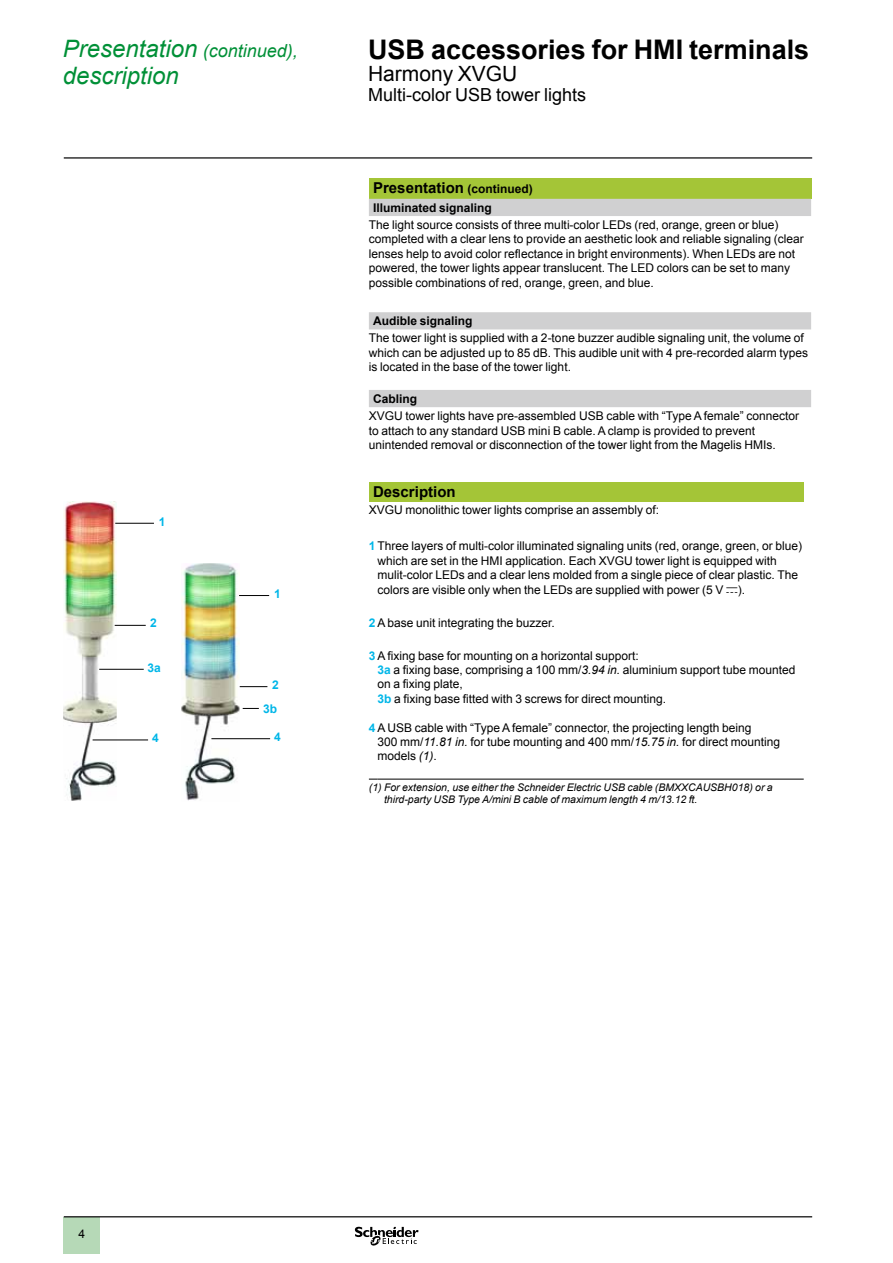
<style>
.page{position:relative;width:893px;height:1263px;background:#fff}
.page>*{position:absolute;margin:0;border:0;box-sizing:border-box;transform-origin:0 0}
.t1{font:700 27px "Arial";color:#000}
.t2{font:italic 24px/27px "Arial";color:#009037}
.t3{font:21px "Arial";color:#000}
.t4{font:18px "Arial";color:#000}
.t5{font:700 15px "Arial";color:#000}
.t6{font:12px/14.4px "Arial";color:#000}
.t7{font:700 12px "Arial";color:#000}
.t8{font:700 12px/23.4px "Arial";color:#00b6e8;text-align:right}
.t9{font:italic 10.5px/12px "Arial";color:#000}
.s1{font-size:18px}
.s2{font-size:12px}
.s3{font-weight:700;color:#00b6e8}
.s4{font-family:"Graph Schneider"}
.s5{font-style:italic}
</style>
<div class="page">
<hr style="left:64px;top:157px;width:748px;height:2px;background:#000">
<div style="left:64px;top:1217px;width:36px;height:37px;background:#b6d9b7"></div>
<hr style="left:64px;top:1216px;width:748px;height:1px;background:#000">
<svg style="left:355px;top:1226px;width:64px;height:20px"></svg>
<div style="left:369px;top:178px;width:442px;height:21px;background:#a4c537"></div>
<svg style="left:369px;top:199px;width:442px;height:208px"></svg>
<div style="left:369px;top:482px;width:435px;height:19px;background:#a4c537"></div>
<hr style="left:377px;top:779px;width:427px;height:1px;background:#000">
<img style="left:182px;top:563px;width:57px;height:238px">
<hr style="left:239px;top:595px;width:30px;height:1px;background:#000">
<svg style="left:240px;top:686px;width:27px;height:1px"></svg>
<svg style="left:243px;top:708px;width:16px;height:1px"></svg>
<hr style="left:211px;top:738px;width:59px;height:1px;background:#000">
<img style="left:63px;top:501px;width:54px;height:300px">
<hr style="left:115px;top:523px;width:39px;height:1px;background:#000">
<hr style="left:99px;top:669px;width:45px;height:1px;background:#000">
<hr style="left:93px;top:739px;width:55px;height:1px;background:#000">
<hr style="left:115px;top:625px;width:31px;height:1px;background:#000">
<h2 class="t2" style="left:63px;top:35px;width:237px">Presentation <span class="s1">(continued), </span>description</h2>
<h1 class="t1" style="left:368px;top:31px;width:443px">USB accessories for HMI terminals</h1>
<h3 class="t3" style="left:368px;top:60px;width:151px">Harmony XVGU</h3>
<h3 class="t4" style="left:368px;top:83px;width:220px">Multi-color USB tower lights</h3>
<p class="t8" style="left:159px;top:510px;width:8px">1</p>
<p class="t8" style="left:150px;top:612px;width:8px">2</p>
<p class="t8" style="left:148px;top:656px;width:15px">3a</p>
<p class="t8" style="left:152px;top:727px;width:8px">4</p>
<p class="t8" style="left:274px;top:583px;width:8px">1</p>
<p class="t8" style="left:263px;top:674px;width:17px">2<br>3b</p>
<p class="t8" style="left:274px;top:726px;width:8px">4</p>
<p class="t5" style="left:373px;top:178px;width:161px">Presentation <span class="s2">(continued)</span></p>
<p class="t7" style="left:373px;top:200px;width:120px">Illuminated signaling</p>
<p class="t6" style="left:369px;top:218px;width:436px">The light source consists of three multi-color LEDs (red, orange, green or blue) completed with a clear lens to provide an aesthetic look and reliable signaling (clear lenses help to avoid color reflectance in bright environments). When LEDs are not powered, the tower lights appear translucent. The LED colors can be set to many possible combinations of red, orange, green, and blue.</p>
<p class="t7" style="left:373px;top:313px;width:101px">Audible signaling</p>
<p class="t6" style="left:369px;top:331px;width:441px">The tower light is supplied with a 2-tone buzzer audible signaling unit, the volume of which can be adjusted up to 85 dB. This audible unit with 4 pre-recorded alarm types is located in the base of the tower light.</p>
<p class="t7" style="left:373px;top:391px;width:46px">Cabling</p>
<p class="t6" style="left:369px;top:409px;width:432px">XVGU tower lights have pre-assembled USB cable with “Type A female” connector to attach to any standard USB mini B cable. A clamp is provided to prevent unintended removal or disconnection of the tower light from the Magelis HMIs.</p>
<p class="t5" style="left:373px;top:482px;width:84px">Description</p>
<p class="t6" style="left:369px;top:503px;width:292px">XVGU monolithic tower lights comprise an assembly of:</p>
<p class="t6" style="left:369px;top:539px;width:435px"><span class="s3">1</span>Three layers of multi-color illuminated signaling units (red, orange, green, or blue)</p>
<p class="t6" style="left:377px;top:553px;width:422px">which are set in the HMI application. Each XVGU tower light is equipped with mulit-color LEDs and a clear lens molded from a single piece of clear plastic. The colors are visible only when the LEDs are supplied with power (5 V <span class="s4">c</span>).</p>
<p class="t6" style="left:369px;top:615px;width:187px"><span class="s3">2</span>A base unit integrating the buzzer.</p>
<p class="t6" style="left:369px;top:648px;width:271px"><span class="s3">3</span>A fixing base for mounting on a horizontal support:</p>
<p class="t6" style="left:377px;top:663px;width:420px"><span class="s3">3a</span> a fixing base, comprising a 100 mm/<span class="s5">3.94 in.</span> aluminium support tube mounted on a fixing plate,<br><span class="s3">3b</span> a fixing base fitted with 3 screws for direct mounting.</p>
<p class="t6" style="left:377px;top:735px;width:404px">300 mm/<span class="s5">11.81 in.</span> for tube mounting and 400 mm/<span class="s5">15.75 in.</span> for direct mounting models <span class="s5">(1)</span>.</p>
<p class="t9" style="left:384px;top:781px;width:390px;text-indent:-15px">(1) For extension, use either the Schneider Electric USB cable (BMXXCAUSBH018) or a third-party USB Type A/mini B cable of maximum length 4 m/13.12 ft.</p>
<p class="t6" style="left:369px;top:720px;width:384px"><span class="s3">4</span>A USB cable with “Type A female” connector, the projecting length being</p>
<p class="t6" style="left:79px;top:1227px;width:8px">4</p>
</div>
